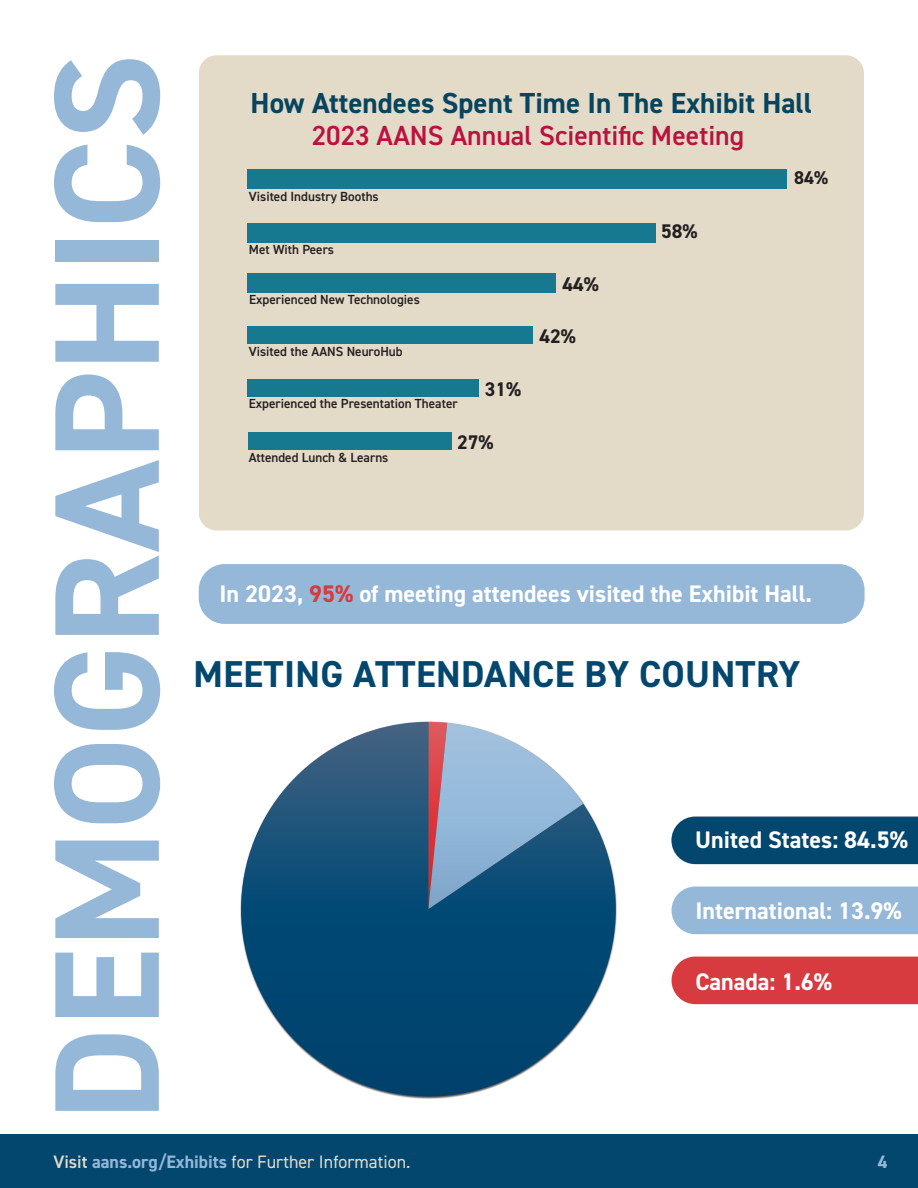
<style>
.page{position:relative;width:918px;height:1188px;background:#fff}
.page>*{position:absolute;margin:0;border:0;box-sizing:border-box;transform-origin:0 0}
.t1{font:700 150px "DIN2014";color:#95b8d8}
.t2{font:700 37.5px "DIN2014";letter-spacing:.01em;color:#03476f}
.t3{font:700 29.1px "DIN2014";color:#06455d}
.t4{font:600 27.75px "DIN2014";color:#b9123f}
.t5{font:700 24px "DIN2014";color:#fff}
.t6{font:700 19.8px "DIN2014";color:#231f20}
.t7{font:700 18.45px "DIN2014";color:#231f20}
.t8{font:18px "DIN2014";color:#e3dbca}
.t9{font:700 18px "DIN2014";color:#95b8d8}
.t10{font:600 13.2px "DIN2014";color:#231f20}
.s1{color:#d73a3f}
.s2{font-weight:600}
.s3{font-weight:700;color:#95b8d8}
</style>
<div class="page">
<div style="left:0;top:1134px;width:918px;height:54px;background:#03476f"></div>
<div style="left:672px;top:957px;width:246px;height:47px;background:#d73a3f"></div>
<div style="left:672px;top:887px;width:246px;height:47px;background:#95b8d8"></div>
<div style="left:671px;top:817px;width:247px;height:47px;background:#03476f"></div>
<div style="left:199px;top:55px;width:665px;height:475px;background:#e3dac8"></div>
<div style="left:248px;top:326px;width:285px;height:18px;background:#16798f"></div>
<div style="left:248px;top:379px;width:231px;height:17px;background:#16798f"></div>
<div style="left:248px;top:223px;width:408px;height:19px;background:#16798f"></div>
<div style="left:248px;top:432px;width:204px;height:18px;background:#16798f"></div>
<div style="left:248px;top:169px;width:539px;height:19px;background:#16798f"></div>
<div style="left:248px;top:274px;width:308px;height:19px;background:#16798f"></div>
<div style="left:199px;top:564px;width:666px;height:60px;background:#95b8d8;border-radius:26px"></div>
<svg style="left:240px;top:721px;width:377px;height:378px"></svg>
<p class="t1" style="left:7px;top:1121px;width:1069px;rotate:-90deg">DEMOGRAPHICS</p>
<p class="t3" style="left:251px;top:84px;width:563px">How Attendees Spent Time In The Exhibit Hall</p>
<p class="t4" style="left:312px;top:117px;width:434px">2023 AANS Annual Scientific Meeting</p>
<p class="t10" style="left:249px;top:187px;width:131px">Visited Industry Booths</p>
<p class="t10" style="left:249px;top:241px;width:87px">Met With Peers</p>
<p class="t10" style="left:249px;top:291px;width:172px">Experienced New Technologies</p>
<p class="t10" style="left:249px;top:342px;width:155px">Visited the AANS NeuroHub</p>
<p class="t6" style="left:485px;top:376px;width:38px">31%</p>
<p class="t6" style="left:457px;top:429px;width:38px">27%</p>
<p class="t10" style="left:249px;top:394px;width:210px">Experienced the Presentation Theater</p>
<p class="t10" style="left:249px;top:449px;width:141px">Attended Lunch &amp; Learns</p>
<p class="t6" style="left:563px;top:271px;width:38px">44%</p>
<p class="t6" style="left:539px;top:323px;width:38px">42%</p>
<p class="t6" style="left:661px;top:218px;width:38px">58%</p>
<p class="t7" style="left:794px;top:166px;width:35px">84%</p>
<p class="t5" style="left:220px;top:578px;width:594px">In 2023, <span class="s1">95%</span> of meeting attendees visited the Exhibit Hall.</p>
<p class="t2" style="left:194px;top:649px;width:608px">MEETING ATTENDANCE BY COUNTRY</p>
<p class="t5" style="left:695px;top:823px;width:214px">United States: 84.5%</p>
<p class="t5" style="left:695px;top:894px;width:208px">International: 13.9%</p>
<p class="t5" style="left:695px;top:965px;width:138px">Canada: 1.6%</p>
<h3 class="t8" style="left:53px;top:1151px;width:358px"><span class="s2">Visit</span> <span class="s3">aans.org/Exhibits</span> for Further Information.</h3>
<h3 class="t9" style="left:878px;top:1150px;width:11px">4</h3>
</div>
